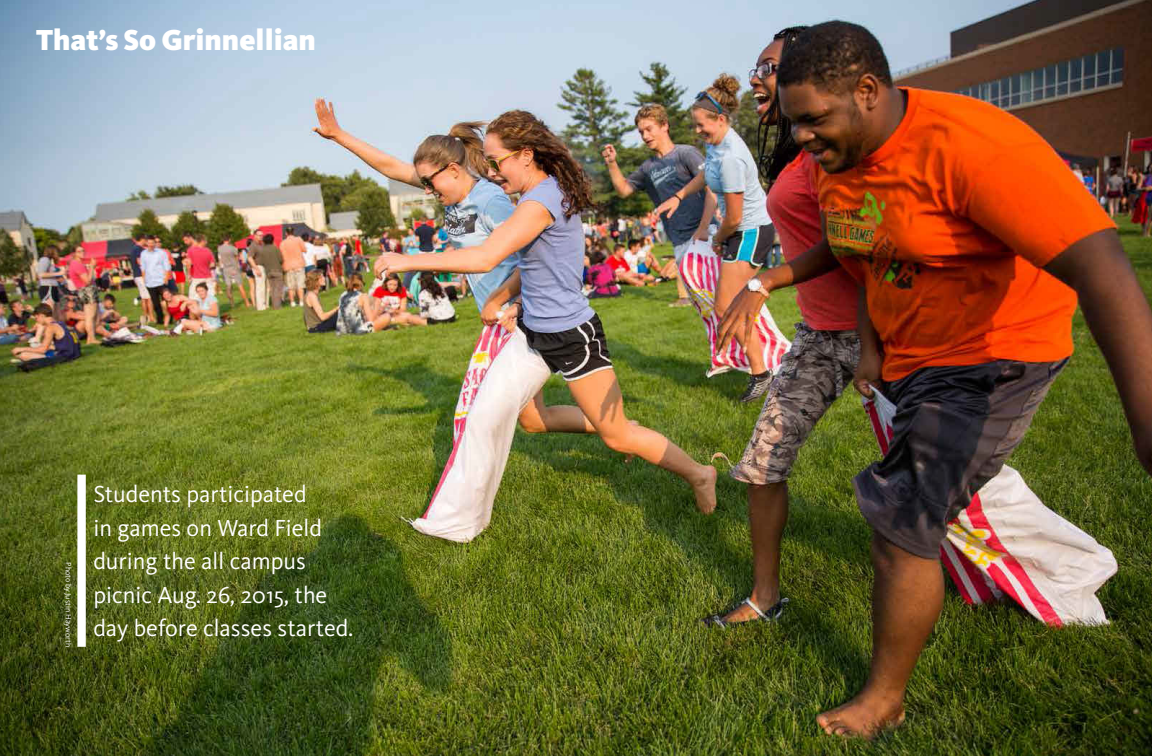
<style>
.page{position:relative;width:1152px;height:756px;background:#fff}
.page>*{position:absolute;margin:0;border:0;box-sizing:border-box;transform-origin:0 0}
.t1{font:900 30px "Kievit OT";color:#fff}
.t2{font:24px/33.6px "Kievit OT";color:#fff}
.t3{font:8px "Kievit OT";color:#fff}
</style>
<div class="page">
<img style="left:0;top:0;width:1152px;height:756px">
<div style="left:77px;top:475px;width:9px;height:172px;background:#fff"></div>
<h2 class="t1" style="left:36px;top:22px;width:282px">That’s So Grinnellian</h2>
<p class="t3" style="left:73px;top:562px;width:86px;rotate:90deg">Photo by Justin Hayworth</p>
<p class="t2" style="left:93px;top:478px;width:262px">Students participated<br>in games on Ward Field during the all campus picnic Aug. 26, 2015, the day before classes started.</p>
</div>
